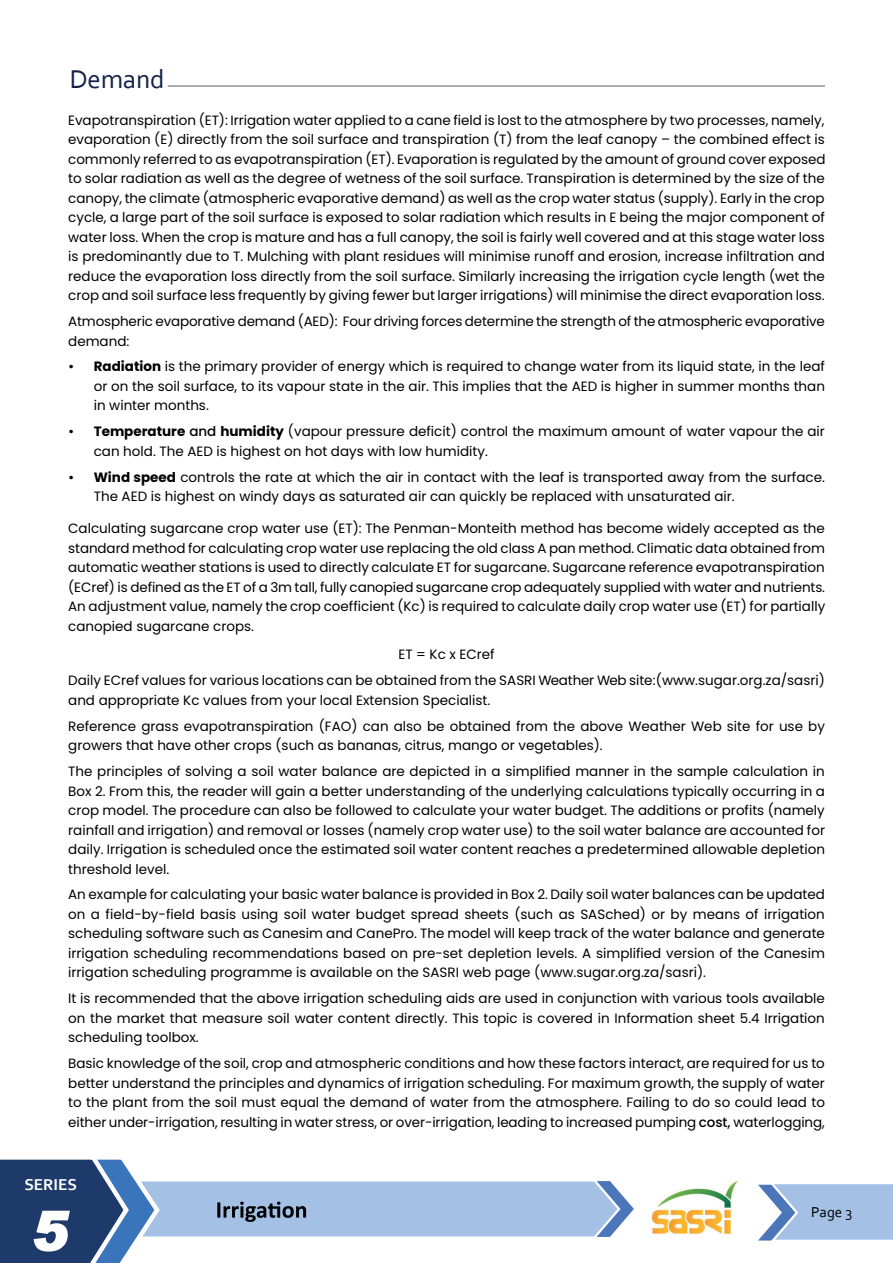
<style>
.page{position:relative;width:893px;height:1263px;background:#fff}
.page>*{position:absolute;margin:0;border:0;box-sizing:border-box;transform-origin:0 0}
.t1{font:italic 900 54px "Arial";color:#fff}
.t2{font:27px "Corbel";letter-spacing:-.01em;color:#132149}
.t3{font:700 16.5px "Corbel";color:#fff}
.t4{font:15px "Corbel";color:#000101}
.t5{font:13.5px/19.5px "Poppins";color:#000;text-align:justify}
.s1{font-weight:500}
.s2{font-weight:700}
</style>
<div class="page">
<hr style="left:168px;top:86px;width:657px;height:1px;background:#58595b">
<img style="left:651px;top:1180px;width:88px;height:54px">
<svg style="left:0;top:1159px;width:634px;height:104px"></svg>
<svg style="left:758px;top:1184px;width:135px;height:57px;background:#a7c1e4"></svg>
<h2 class="t2" style="left:70px;top:62px;width:96px">Demand</h2>
<p class="t5" style="left:68px;top:110px;width:759px">Evapotranspiration (ET): Irrigation water applied to a cane field is lost to the atmosphere by two processes, namely, evaporation (E) directly from the soil surface and transpiration (T) from the leaf canopy – the combined effect is commonly referred to as evapotranspiration (ET). Evaporation is regulated by the amount of ground cover exposed to solar radiation as well as the degree of wetness of the soil surface. Transpiration is determined by the size of the canopy, the climate (atmospheric evaporative demand) as well as the crop water status (supply). Early in the crop cycle, a large part of the soil surface is exposed to solar radiation which results in E being the major component of water loss. When the crop is mature and has a full canopy, the soil is fairly well covered and at this stage water loss is predominantly due to T. Mulching with plant residues will minimise runoff and erosion, increase infiltration and reduce the evaporation loss directly from the soil surface. Similarly increasing the irrigation cycle length (wet the crop and soil surface less frequently by giving fewer but larger irrigations) will minimise the direct evaporation loss.</p>
<p class="t5" style="left:68px;top:312px;width:758px">Atmospheric evaporative demand (AED): Four driving forces determine the strength of the atmospheric evaporative demand:</p>
<p class="t5" style="left:94px;top:357px;width:733px;text-indent:-26px"><span class="s1">•</span> <span class="s2">Radiation</span> is the primary provider of energy which is required to change water from its liquid state, in the leaf or on the soil surface, to its vapour state in the air. This implies that the AED is higher in summer months than in winter months.</p>
<p class="t5" style="left:94px;top:422px;width:733px;text-indent:-26px"><span class="s1">•</span> <span class="s2">Temperature</span> <span class="s1">and</span> <span class="s2">humidity</span> (vapour pressure deficit) control the maximum amount of water vapour the air can hold. The AED is highest on hot days with low humidity.</p>
<p class="t5" style="left:94px;top:467px;width:733px;text-indent:-26px"><span class="s1">•</span> <span class="s2">Wind speed</span> controls the rate at which the air in contact with the leaf is transported away from the surface.<br>The AED is highest on windy days as saturated air can quickly be replaced with unsaturated air.</p>
<p class="t5" style="left:68px;top:519px;width:759px">Calculating sugarcane crop water use (ET): The Penman-Monteith method has become widely accepted as the standard method for calculating crop water use replacing the old class A pan method. Climatic data obtained from automatic weather stations is used to directly calculate ET for sugarcane. Sugarcane reference evapotranspiration (ECref) is defined as the ET of a 3m tall, fully canopied sugarcane crop adequately supplied with water and nutrients.<br>An adjustment value, namely the crop coefficient (Kc) is required to calculate daily crop water use (ET) for partially canopied sugarcane crops.</p>
<p class="t5" style="left:68px;top:642px;width:758px;line-height:26px;text-align:center">ET = Kc x ECref<br>Daily ECref values for various locations can be obtained from the SASRI Weather Web site: (www.sugar.org.za/sasri)</p>
<p class="t5" style="left:68px;top:687px;width:758px;line-height:26px">and appropriate Kc values from your local Extension Specialist.<br>Reference grass evapotranspiration (FAO) can also be obtained from the above Weather Web site for use by</p>
<p class="t5" style="left:68px;top:733px;width:758px;line-height:26px">growers that have other crops (such as bananas, citrus, mango or vegetables).<br>The principles of solving a soil water balance are depicted in a simplified manner in the sample calculation in</p>
<p class="t5" style="left:68px;top:781px;width:758px">Box 2. From this, the reader will gain a better understanding of the underlying calculations typically occurring in a crop model. The procedure can also be followed to calculate your water budget. The additions or profits (namely rainfall and irrigation) and removal or losses (namely crop water use) to the soil water balance are accounted for daily. Irrigation is scheduled once the estimated soil water content reaches a predetermined allowable depletion threshold level.</p>
<p class="t5" style="left:68px;top:885px;width:758px">An example for calculating your basic water balance is provided in Box 2. Daily soil water balances can be updated on a field-by-field basis using soil water budget spread sheets (such as SASched) or by means of irrigation scheduling software such as Canesim and CanePro. The model will keep track of the water balance and generate irrigation scheduling recommendations based on pre-set depletion levels. A simplified version of the Canesim irrigation scheduling programme is available on the SASRI web page (www.sugar.org.za/sasri).</p>
<p class="t5" style="left:68px;top:989px;width:758px">It is recommended that the above irrigation scheduling aids are used in conjunction with various tools available on the market that measure soil water content directly. This topic is covered in Information sheet 5.4 Irrigation scheduling toolbox.</p>
<p class="t5" style="left:68px;top:1054px;width:758px">Basic knowledge of the soil, crop and atmospheric conditions and how these factors interact, are required for us to better understand the principles and dynamics of irrigation scheduling. For maximum growth, the supply of water to the plant from the soil must equal the demand of water from the atmosphere. Failing to do so could lead to either under-irrigation, resulting in water stress, or over-irrigation, leading to increased pumping <span class="s1">cost,</span> waterlogging,</p>
<p class="t3" style="left:24px;top:1175px;width:54px">SERIES</p>
<h1 class="t1" style="left:31px;top:1197px;width:38px">5</h1>
<p class="t4" style="left:811px;top:1202px;width:43px">Page 3</p>
</div>
